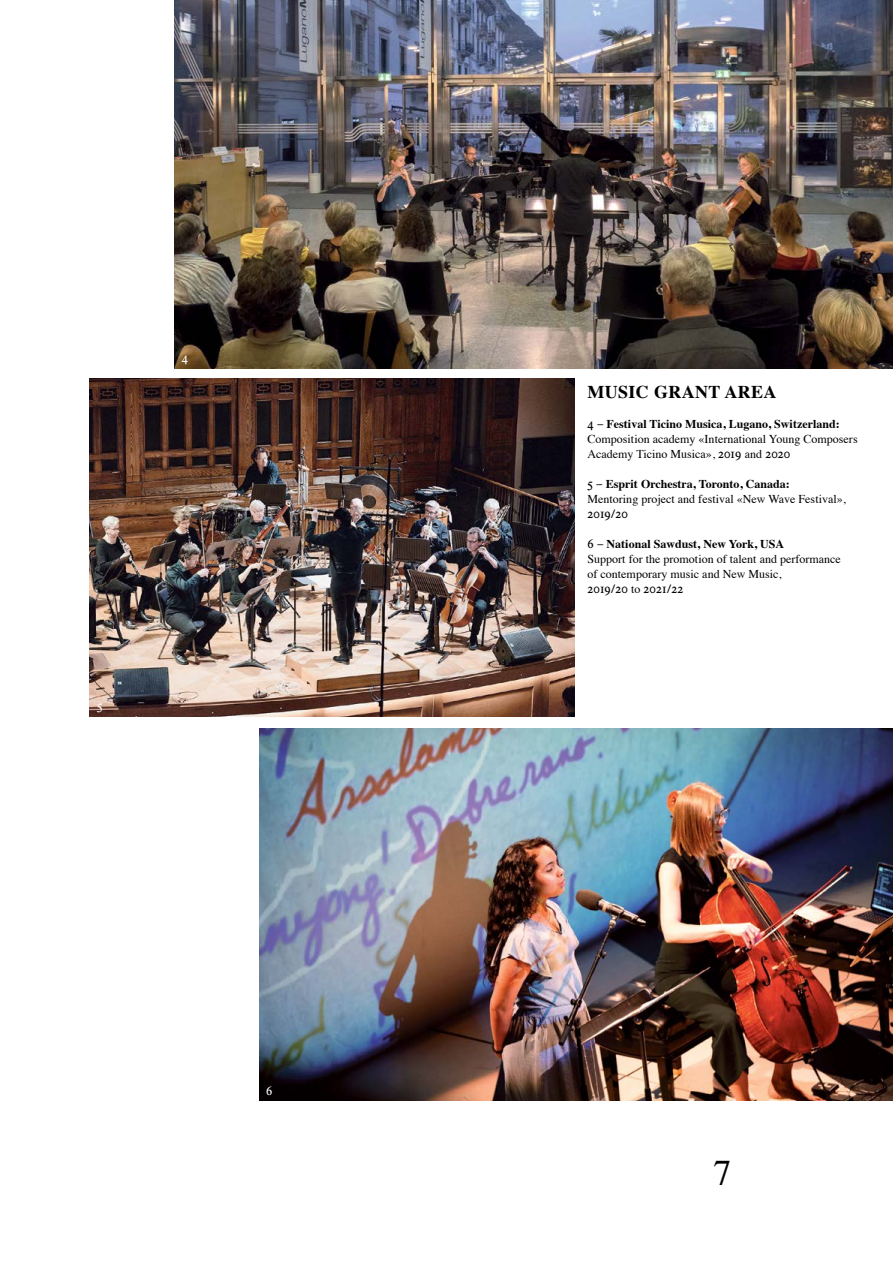
<style>
.page{position:relative;width:893px;height:1263px;background:#fff}
.page>*{position:absolute;margin:0;border:0;box-sizing:border-box;transform-origin:0 0}
.t1{font:36px "Times";color:#000}
.t2{font:700 18px "Times";letter-spacing:.02em;color:#000}
.t3{font:12px/15px "Times";color:#000}
.t4{font:12px "Times Expert BQ";color:#000}
.t5{font:12px "Times Expert BQ";color:#fff}
.s1{font-family:"Times Expert BQ"}
.s2{font-weight:700}
.s3{font-family:"Times"}
</style>
<div class="page">
<img style="left:174px;top:0;width:719px;height:368px">
<img style="left:89px;top:378px;width:486px;height:339px">
<img style="left:259px;top:728px;width:634px;height:373px">
<p class="t5" style="left:182px;top:351px;width:8px">4</p>
<p class="t5" style="left:97px;top:699px;width:7px">5</p>
<p class="t5" style="left:266px;top:1083px;width:8px">6</p>
<h2 class="t2" style="left:587px;top:384px;width:191px">MUSIC GRANT AREA</h2>
<p class="t3" style="left:587px;top:417px;width:272px"><span class="s1">4 –</span> <span class="s2">Festival Ticino Musica, Lugano, Switzerland:<br></span>Composition academy «International Young Composers<br>Academy Ticino Musica», <span class="s1">2019</span> and <span class="s1">2020</span></p>
<p class="t3" style="left:587px;top:477px;width:260px"><span class="s1">5 –</span> <span class="s2">Esprit Orchestra, Toronto, Canada:<br></span>Mentoring project and festival «New Wave Festival»,</p>
<p class="t4" style="left:587px;top:507px;width:42px">2019/20</p>
<p class="t3" style="left:587px;top:537px;width:255px"><span class="s1">6 –</span> <span class="s2">National Sawdust, New York, USA<br></span>Support for the promotion of talent and performance of contemporary music and New Music,</p>
<p class="t4" style="left:587px;top:582px;width:98px">2019/20 <span class="s3">to</span> 2021/22</p>
<h1 class="t1" style="left:713px;top:1157px;width:19px">7</h1>
</div>
